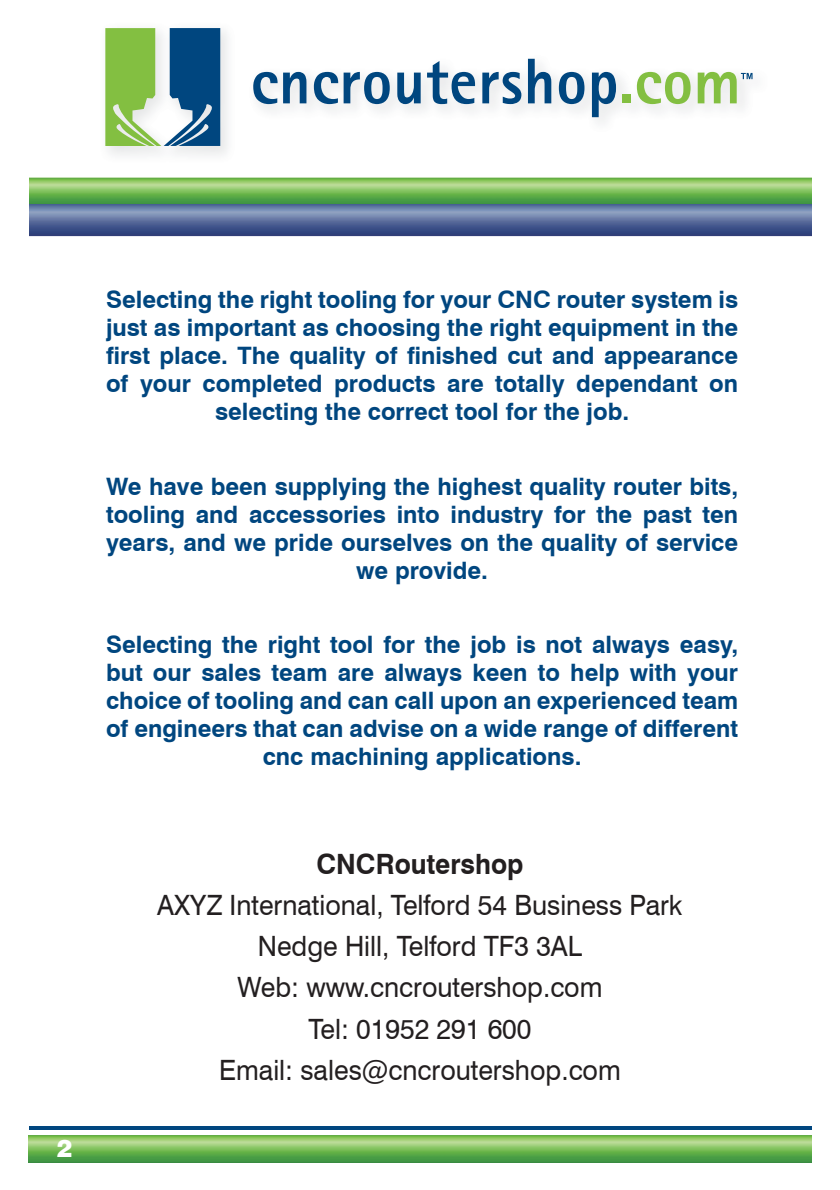
<style>
.page{position:relative;width:840px;height:1190px;background:#fff}
.page>*{position:absolute;margin:0;border:0;box-sizing:border-box;transform-origin:0 0}
.t1{font:28px/41.2px "Swiss 721 BT";color:#231f20;text-align:center;scale:.95 1}
.t2{font:700 28px "Swiss 721 BT";color:#231f20;scale:.95 1}
.t3{font:700 24px/28px "Swiss 721 BT";color:#00467f;text-align:center}
.t4{font:900 24px "Swiss 721 BT";color:#fff}
</style>
<div class="page">
<img style="left:30px;top:177px;width:782px;height:59px">
<img style="left:29px;top:1135px;width:782px;height:28px">
<hr style="left:29px;top:1126px;width:782px;height:4px;background:#00467f">
<img style="left:108px;top:28px;width:637px;height:127px">
<svg style="left:253px;top:72px;width:53px;height:32px"></svg>
<svg style="left:314px;top:72px;width:24px;height:32px"></svg>
<svg style="left:344px;top:72px;width:46px;height:32px"></svg>
<svg style="left:397px;top:73px;width:24px;height:31px"></svg>
<svg style="left:427px;top:61px;width:48px;height:43px"></svg>
<svg style="left:482px;top:72px;width:39px;height:32px"></svg>
<svg style="left:528px;top:59px;width:23px;height:44px"></svg>
<svg style="left:559px;top:72px;width:25px;height:32px"></svg>
<svg style="left:592px;top:72px;width:24px;height:45px"></svg>
<div style="left:623px;top:95px;width:8px;height:8px;background:#83bf41"></div>
<svg style="left:637px;top:72px;width:54px;height:32px"></svg>
<svg style="left:105px;top:28px;width:115px;height:118px"></svg>
<svg style="left:698px;top:72px;width:55px;height:31px"></svg>
<p class="t4" style="left:57px;top:1134px;width:17px">2</p>
<p class="t3" style="left:106px;top:285px;width:634px">Selecting the right tooling for your CNC router system is just as important as choosing the right equipment in the first place. The quality of finished cut and appearance of your completed products are totally dependant on selecting the correct tool for the job.</p>
<p class="t3" style="left:106px;top:472px;width:634px">We have been supplying the highest quality router bits, tooling and accessories into industry for the past ten years, and we pride ourselves on the quality of service we provide.</p>
<p class="t3" style="left:106px;top:630px;width:634px">Selecting the right tool for the job is not always easy, but our sales team are always keen to help with your choice of tooling and can call upon an experienced team of engineers that can advise on a wide range of different cnc machining applications.</p>
<p class="t2" style="left:316px;top:847px;width:220px">CNCRoutershop</p>
<p class="t1" style="left:157px;top:884px;width:555px">AXYZ International, Telford 54 Business Park<br>Nedge Hill, Telford TF3 3AL<br>Web: www.cncroutershop.com<br>Tel: 01952 291 600<br>Email: sales@cncroutershop.com</p>
</div>
